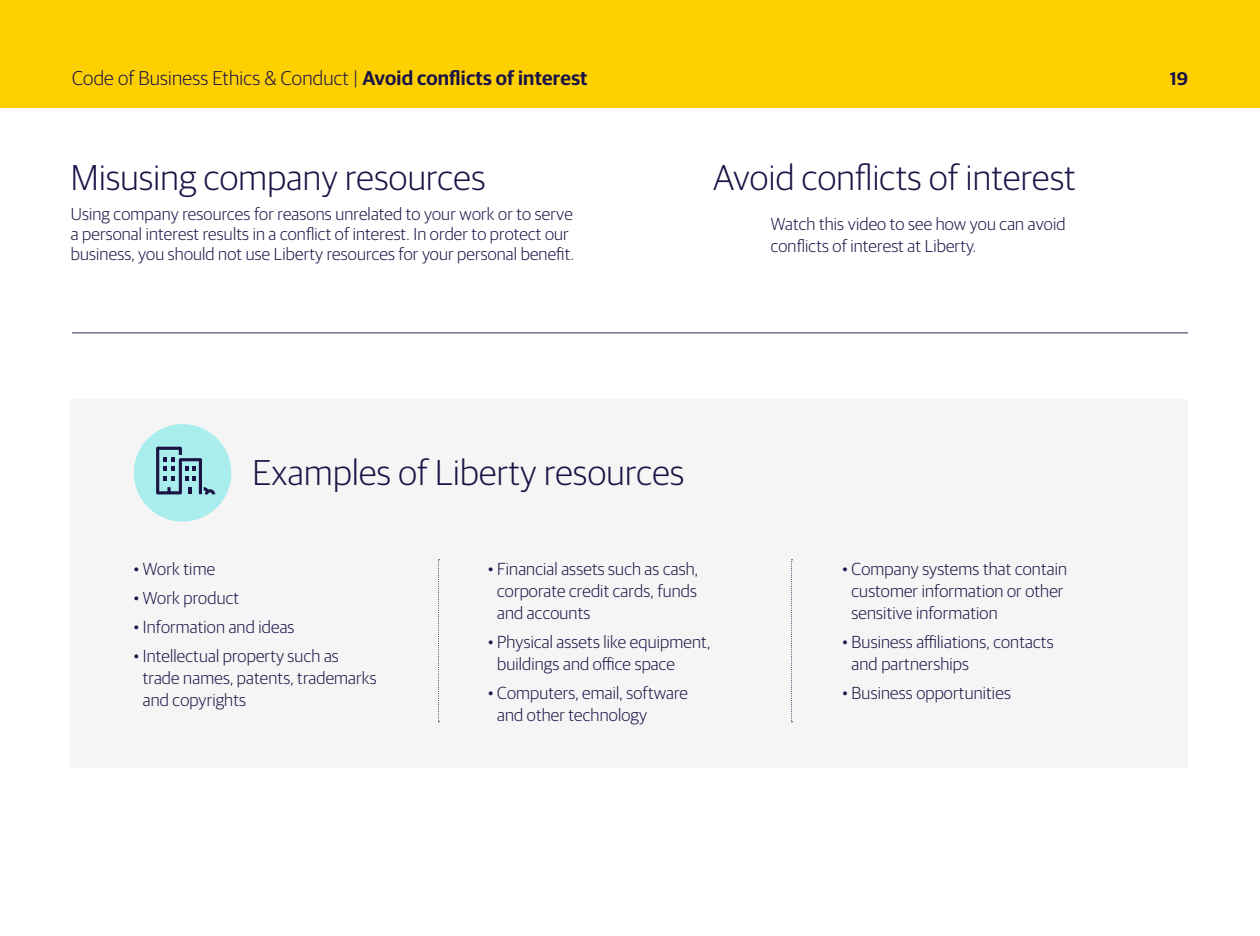
<style>
.page{position:relative;width:1260px;height:936px;background:#fff}
.page>*{position:absolute;margin:0;border:0;box-sizing:border-box;transform-origin:0 0}
.t1{font:300 36px "Guardian Sans";letter-spacing:.01em;color:#1a1446}
.t2{font:300 20px "Guardian Sans";letter-spacing:.01em;color:#1a1446}
.t3{font:600 18.4px "Guardian Sans";color:#1a1446}
.t4{font:300 17.6px/22px "Guardian Sans";letter-spacing:.01em;color:#1a1446}
.s1{font-weight:600}
</style>
<div class="page">
<div style="left:71px;top:399px;width:1117px;height:369px;background:#f5f5f5"></div>
<hr style="left:72px;top:333px;width:1116px;height:1px;background:#1a1446">
<div style="left:134px;top:424px;width:97px;height:98px;background:#aaeded;border-radius:50%"></div>
<svg style="left:156px;top:447px;width:59px;height:47px"></svg>
<svg style="left:438px;top:559px;width:2px;height:163px"></svg>
<svg style="left:791px;top:559px;width:2px;height:163px"></svg>
<div style="left:0;top:0;width:1260px;height:108px;background:#ffd000"></div>
<p class="t2" style="left:72px;top:64px;width:517px">Code of Business Ethics &amp; Conduct | <span class="s1">Avoid conflicts of interest</span></p>
<p class="t3" style="left:1170px;top:65px;width:20px">19</p>
<h1 class="t1" style="left:71px;top:152px;width:416px">Misusing company resources</h1>
<p class="t4" style="left:71px;top:203px;width:505px;line-height:20px">Using company resources for reasons unrelated to your work or to serve a personal interest results in a conflict of interest. In order to protect our business, you should not use Liberty resources for your personal benefit.</p>
<h1 class="t1" style="left:713px;top:152px;width:364px">Avoid conflicts of interest</h1>
<p class="t4" style="left:771px;top:211px;width:296px">Watch this video to see how you can avoid conflicts of interest at Liberty.</p>
<h1 class="t1" style="left:253px;top:448px;width:433px">Examples of Liberty resources</h1>
<p class="t4" style="left:134px;top:556px;width:83px">• Work time</p>
<p class="t4" style="left:134px;top:586px;width:107px">• Work product</p>
<p class="t4" style="left:134px;top:615px;width:162px">• Information and ideas</p>
<p class="t4" style="left:143px;top:644px;width:235px;text-indent:-9px">• Intellectual property such as trade names, patents, trademarks and copyrights</p>
<p class="t4" style="left:497px;top:556px;width:203px;text-align:justify;text-indent:-9px">• Financial assets such as cash, corporate credit cards, funds and accounts</p>
<p class="t4" style="left:497px;top:630px;width:215px;text-indent:-9px">• Physical assets like equipment, buildings and office space</p>
<p class="t4" style="left:497px;top:681px;width:192px;text-indent:-9px">• Computers, email, software and other technology</p>
<p class="t4" style="left:852px;top:556px;width:217px;text-indent:-9px">• Company systems that contain customer information or other sensitive information</p>
<p class="t4" style="left:852px;top:630px;width:203px;text-indent:-9px">• Business affiliations, contacts and partnerships</p>
<p class="t4" style="left:843px;top:681px;width:170px">• Business opportunities</p>
</div>
